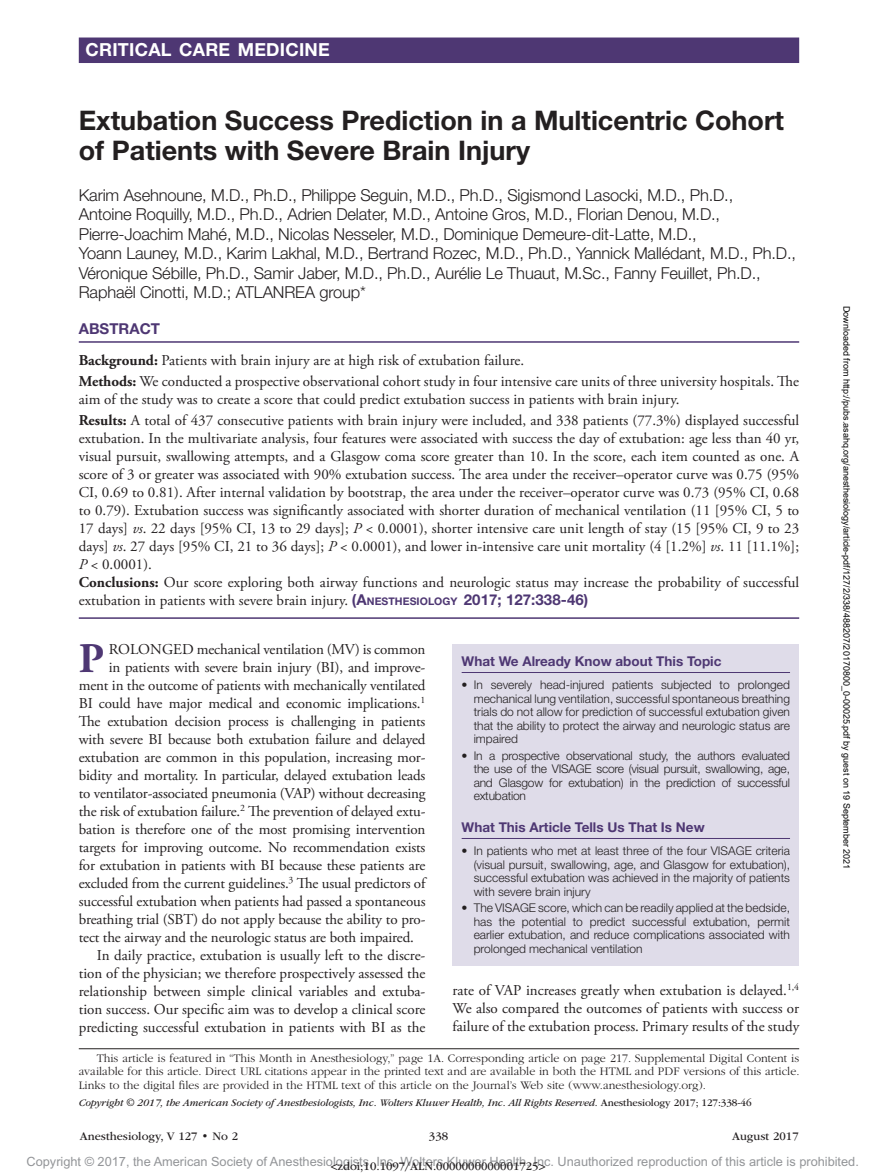
<style>
.page{position:relative;width:878px;height:1175px;background:#fff}
.page>*{position:absolute;margin:0;border:0;box-sizing:border-box;transform-origin:0 0}
.t1{font:700 42.15px "Adobe Garamond Pro";color:#4e3773}
.t2{font:700 27px/30px "Helvetica Neue LT Std";color:#231f20}
.t3{font:700 18px "Helvetica Neue LT Std";letter-spacing:.015em;color:#fff}
.t4{font:300 16.5px/19.5px "Helvetica Neue LT Std";letter-spacing:-.01em;color:#231f20}
.t5{font:15px/18px "Adobe Garamond Pro";color:#231f20}
.t6{font:700 15px "Helvetica Neue LT Std";color:#4e3773}
.t7{font:700 13.5px "Helvetica Neue LT Std";color:#4e3773}
.t8{font:12.75px "Arial MT Std";color:#939598}
.t9{font:300 12px/13.5px "Helvetica Neue LT Std";color:#231f20;text-align:justify}
.t10{font:300 12px/13.5px "ITC Garamond Std";color:#231f20;text-align:justify}
.t11{font:12px "ITC Garamond Std";color:#231f20}
.t12{font:italic 10.5px "ITC Garamond Std";letter-spacing:-.01em;color:#231f20}
.t13{font:9px "Arial";color:#000}
.s1{font-weight:700}
.s2{font-style:italic}
.s3{font-family:"Helvetica Neue LT Std";font-weight:700;color:#4e3773}
.s4{font-family:"Helvetica Neue LT Std";font-weight:700;font-size:10.5px;color:#4e3773}
.s5{font-style:normal}
</style>
<div class="page">
<div style="left:452px;top:644px;width:347px;height:322px;background:#dfdce9"></div>
<hr style="left:461px;top:672px;width:329px;height:1px;background:#4e3773">
<hr style="left:461px;top:838px;width:329px;height:1px;background:#4e3773">
<hr style="left:79px;top:1048px;width:720px;height:1px;background:#231f20">
<hr style="left:79px;top:341px;width:720px;height:2px;background:#4e3773">
<hr style="left:79px;top:617px;width:720px;height:2px;background:#4e3773">
<div style="left:79px;top:38px;width:720px;height:25px;background:#4e3773"></div>
<p class="t3" style="left:86px;top:38px;width:246px">CRITICAL CARE MEDICINE</p>
<h2 class="t2" style="left:79px;top:105px;width:706px">Extubation Success Prediction in a Multicentric Cohort of Patients with Severe Brain Injury</h2>
<p class="t4" style="left:79px;top:185px;width:718px">Karim Asehnoune, M.D., Ph.D., Philippe Seguin, M.D., Ph.D., Sigismond Lasocki, M.D., Ph.D.,<br>Antoine Roquilly, M.D., Ph.D., Adrien Delater, M.D., Antoine Gros, M.D., Florian Denou, M.D., Pierre-Joachim Mahé, M.D., Nicolas Nesseler, M.D., Dominique Demeure-dit-Latte, M.D.,<br>Yoann Launey, M.D., Karim Lakhal, M.D., Bertrand Rozec, M.D., Ph.D., Yannick Mallédant, M.D., Ph.D., Véronique Sébille, Ph.D., Samir Jaber, M.D., Ph.D., Aurélie Le Thuaut, M.Sc., Fanny Feuillet, Ph.D., Raphaël Cinotti, M.D.; ATLANREA group*</p>
<p class="t6" style="left:79px;top:319px;width:83px">ABSTRACT</p>
<p class="t5" style="left:79px;top:350px;width:721px;line-height:21px"><span class="s1">Background:</span> Patients with brain injury are at high risk of extubation failure.<br><span class="s1">Methods:</span> We conducted a prospective observational cohort study in four intensive care units of three university hospitals. The</p>
<p class="t5" style="left:79px;top:389px;width:721px;line-height:21px">aim of the study was to create a score that could predict extubation success in patients with brain injury.<br><span class="s1">Results:</span> A total of 437 consecutive patients with brain injury were included, and 338 patients (77.3%) displayed successful</p>
<p class="t5" style="left:79px;top:430px;width:722px">extubation. In the multivariate analysis, four features were associated with success the day of extubation: age less than 40 yr, visual pursuit, swallowing attempts, and a Glasgow coma score greater than 10. In the score, each item counted as one. A score of 3 or greater was associated with 90% extubation success. The area under the receiver–operator curve was 0.75 (95% CI, 0.69 to 0.81). After internal validation by bootstrap, the area under the receiver–operator curve was 0.73 (95% CI, 0.68 to 0.79). Extubation success was significantly associated with shorter duration of mechanical ventilation (11 [95% CI, 5 to 17 days] <span class="s2">vs</span>. 22 days [95% CI, 13 to 29 days]; <span class="s2">P</span> &lt; 0.0001), shorter intensive care unit length of stay (15 [95% CI, 9 to 23 days] <span class="s2">vs</span>. 27 days [95% CI, 21 to 36 days]; <span class="s2">P</span> &lt; 0.0001), and lower in-intensive care unit mortality (4 [1.2%] <span class="s2">vs</span>. 11 [11.1%]; <span class="s2">P</span> &lt; 0.0001).<br><span class="s1">Conclusions:</span> Our score exploring both airway functions and neurologic status may increase the probability of successful extubation in patients with severe brain injury. <span class="s3">(A</span><span class="s4">NESTHESIOLOGY</span> <span class="s3">2017; 127:338-46)</span></p>
<h1 class="t1" style="left:79px;top:634px;width:27px">P</h1>
<p class="t5" style="left:109px;top:640px;width:318px">ROLONGED mechanical ventilation (MV) is common</p>
<p class="t5" style="left:109px;top:658px;width:318px">in patients with severe brain injury (BI), and improve-</p>
<p class="t5" style="left:79px;top:676px;width:348px">ment in the outcome of patients with mechanically ventilated</p>
<p class="t5" style="left:79px;top:694px;width:348px">BI could have major medical and economic implications.<sup>1</sup></p>
<p class="t5" style="left:79px;top:712px;width:348px">The extubation decision process is challenging in patients</p>
<p class="t5" style="left:79px;top:730px;width:348px">with severe BI because both extubation failure and delayed</p>
<p class="t5" style="left:79px;top:748px;width:348px">extubation are common in this population, increasing mor-</p>
<p class="t5" style="left:79px;top:766px;width:348px">bidity and mortality. In particular, delayed extubation leads</p>
<p class="t5" style="left:79px;top:784px;width:348px">to ventilator-associated pneumonia (VAP) without decreasing</p>
<p class="t5" style="left:79px;top:802px;width:348px">the risk of extubation failure.<sup>2</sup> The prevention of delayed extu-</p>
<p class="t5" style="left:79px;top:820px;width:348px">bation is therefore one of the most promising intervention</p>
<p class="t5" style="left:79px;top:838px;width:348px">targets for improving outcome. No recommendation exists</p>
<p class="t5" style="left:79px;top:856px;width:348px">for extubation in patients with BI because these patients are</p>
<p class="t5" style="left:79px;top:874px;width:348px">excluded from the current guidelines.<sup>3</sup> The usual predictors of</p>
<p class="t5" style="left:79px;top:892px;width:348px">successful extubation when patients had passed a spontaneous</p>
<p class="t5" style="left:79px;top:910px;width:348px">breathing trial (SBT) do not apply because the ability to pro-</p>
<p class="t5" style="left:79px;top:928px;width:336px">tect the airway and the neurologic status are both impaired.</p>
<p class="t5" style="left:97px;top:946px;width:330px">In daily practice, extubation is usually left to the discre-</p>
<p class="t5" style="left:79px;top:964px;width:348px">tion of the physician; we therefore prospectively assessed the</p>
<p class="t5" style="left:79px;top:982px;width:348px">relationship between simple clinical variables and extuba-</p>
<p class="t5" style="left:79px;top:1000px;width:348px">tion success. Our specific aim was to develop a clinical score</p>
<p class="t5" style="left:79px;top:1018px;width:348px">predicting successful extubation in patients with BI as the</p>
<p class="t7" style="left:461px;top:653px;width:261px">What We Already Know about This Topic</p>
<p class="t9" style="left:473px;top:678px;width:318px;text-indent:-12px">• In severely head-injured patients subjected to prolonged mechanical lung ventilation, successful spontaneous breathing trials do not allow for prediction of successful extubation given that the ability to protect the airway and neurologic status are impaired</p>
<p class="t9" style="left:473px;top:748px;width:318px;text-indent:-12px">• In a prospective observational study, the authors evaluated the use of the VISAGE score (visual pursuit, swallowing, age, and Glasgow for extubation) in the prediction of successful extubation</p>
<p class="t7" style="left:461px;top:818px;width:244px">What This Article Tells Us That Is New</p>
<p class="t9" style="left:473px;top:844px;width:318px;text-indent:-12px">• In patients who met at least three of the four VISAGE criteria (visual pursuit, swallowing, age, and Glasgow for extubation), successful extubation was achieved in the majority of patients with severe brain injury</p>
<p class="t9" style="left:473px;top:901px;width:318px;text-indent:-12px">• The VISAGE score, which can be readily applied at the bedside, has the potential to predict successful extubation, permit earlier extubation, and reduce complications associated with prolonged mechanical ventilation</p>
<p class="t5" style="left:452px;top:982px;width:348px;text-align:justify">rate of VAP increases greatly when extubation is delayed.<sup>1,4<br></sup>We also compared the outcomes of patients with success or failure of the extubation process. Primary results of the study</p>
<p class="t10" style="left:79px;top:1051px;width:722px;text-indent:18px">This article is featured in “This Month in Anesthesiology,” page 1A. Corresponding article on page 217. Supplemental Digital Content is available for this article. Direct URL citations appear in the printed text and are available in both the HTML and PDF versions of this article.<br>Links to the digital files are provided in the HTML text of this article on the Journal’s Web site (www.anesthesiology.org).</p>
<p class="t12" style="left:79px;top:1096px;width:674px">Copyright © 2017, the American Society of Anesthesiologists, Inc. Wolters Kluwer Health, Inc. All Rights Reserved. <span class="s5">Anesthesiology 2017; 127:338-46</span></p>
<p class="t11" style="left:80px;top:1130px;width:160px">Anesthesiology, V 127 • No 2</p>
<p class="t11" style="left:429px;top:1130px;width:21px">338</p>
<p class="t11" style="left:732px;top:1130px;width:68px">August 2017</p>
<p class="t13" style="left:850px;top:306px;width:565px;rotate:90deg">Downloaded from http://pubs.asahq.org/anesthesiology/article-pdf/127/2/338/488207/20170800_0-00025.pdf by guest on 19 September 2021</p>
<p class="t8" style="left:27px;top:1154px;width:833px">Copyright © 2017, the American Society of Anesthesiologists, Inc. Wolters Kluwer Health, Inc. Unauthorized reproduction of this article is prohibited.</p>
<p class="t11" style="left:330px;top:1159px;width:216px">&lt;zdoi;10.1097/ALN.0000000000001725&gt;</p>
</div>
